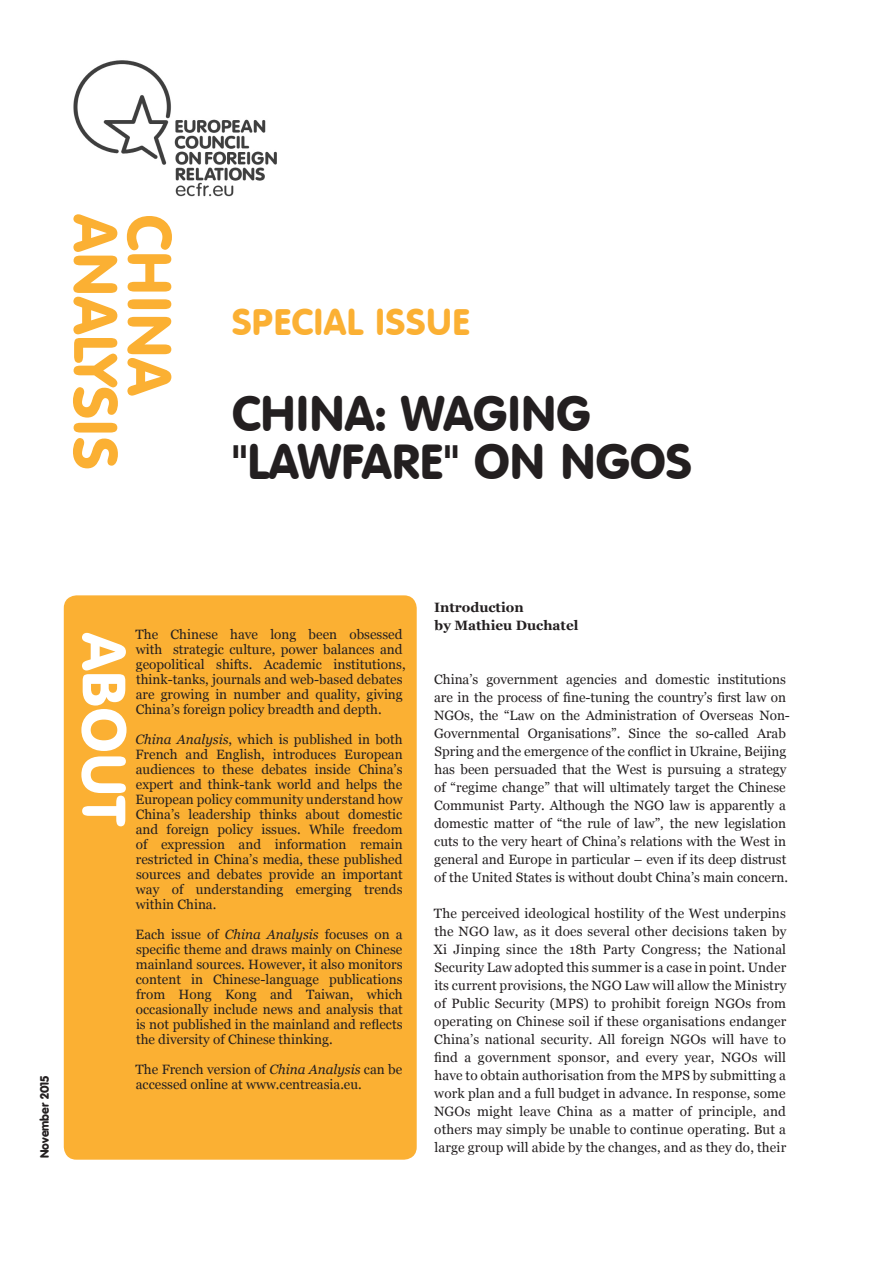
<style>
.page{position:relative;width:893px;height:1263px;background:#fff}
.page>*{position:absolute;margin:0;border:0;box-sizing:border-box;transform-origin:0 0}
.t1{font:60px "VAG Rounded BT";color:#fbb033}
.t2{font:60px "VAG Rounded BT";color:#fff}
.t3{font:48px/48px "VAG Rounded BT";letter-spacing:-.01em;color:#231f20}
.t4{font:36px "VAG Rounded BT";color:#fbb033}
.t5{font:13.5px/18px "Georgia";color:#231f20}
.t6{font:700 13.5px "Georgia";color:#231f20}
.t7{font:900 12px "VAG Rounded Std";color:#231f20}
.s1{font-style:italic}
</style>
<div class="page">
<div style="left:64px;top:595px;width:353px;height:565px;background:#fbb033;border-radius:13px"></div>
<img style="left:73px;top:60px;width:204px;height:137px">
<p class="t1" style="left:133px;top:214px;width:257px;rotate:90deg">ANALYSIS</p>
<p class="t1" style="left:187px;top:214px;width:183px;rotate:90deg">CHINA</p>
<p class="t4" style="left:232px;top:299px;width:240px">SPECIAL ISSUE</p>
<p class="t3" style="left:232px;top:389px;width:462px">CHINA: WAGING "LAWFARE" ON NGOS</p>
<p class="t7" style="left:37px;top:1158px;width:84px;rotate:-90deg">November 2015</p>
<p class="t2" style="left:142px;top:633px;width:196px;rotate:90deg">ABOUT</p>
<p class="t5" style="left:136px;top:626px;width:272px;line-height:15px">The Chinese have long been obsessed with strategic culture, power balances and geopolitical shifts. Academic institutions, think-tanks, journals and web-based debates are growing in number and quality, giving China’s foreign policy breadth and depth.</p>
<p class="t5" style="left:135px;top:731px;width:269px;line-height:15px;text-align:justify"><span class="s1">China Analysis</span>, which is published in both French and English, introduces European audiences to these debates inside China’s expert and think-tank world and helps the European policy community understand how China’s leadership thinks about domestic and foreign policy issues. While freedom of expression and information remain restricted in China’s media, these published sources and debates provide an important way of understanding emerging trends within China.</p>
<p class="t5" style="left:136px;top:926px;width:269px;line-height:15px;text-align:justify">Each issue of <span class="s1">China Analysis</span> focuses on a specific theme and draws mainly on Chinese mainland sources. However, it also monitors content in Chinese-language publications from Hong Kong and Taiwan, which occasionally include news and analysis that is not published in the mainland and reflects the diversity of Chinese thinking.</p>
<p class="t5" style="left:136px;top:1061px;width:268px;line-height:15px">The French version of <span class="s1">China Analysis</span> can be accessed online at www.centreasia.eu.</p>
<p class="t6" style="left:434px;top:597px;width:91px">Introduction</p>
<p class="t6" style="left:435px;top:615px;width:145px">by Mathieu Duchatel</p>
<p class="t5" style="left:434px;top:670px;width:357px">China’s government agencies and domestic institutions are in the process of fine-tuning the country’s first law on NGOs, the “Law on the Administration of Overseas Non-Governmental Organisations”. Since the so-called Arab Spring and the emergence of the conflict in Ukraine, Beijing has been persuaded that the West is pursuing a strategy of “regime change” that will ultimately target the Chinese Communist Party. Although the NGO law is apparently a domestic matter of “the rule of law”, the new legislation cuts to the very heart of China’s relations with the West in general and Europe in particular – even if its deep distrust of the United States is without doubt China’s main concern.</p>
<p class="t5" style="left:433px;top:904px;width:354px;text-align:justify">The perceived ideological hostility of the West underpins the NGO law, as it does several other decisions taken by Xi Jinping since the 18th Party Congress; the National Security Law adopted this summer is a case in point. Under its current provisions, the NGO Law will allow the Ministry of Public Security (MPS) to prohibit foreign NGOs from operating on Chinese soil if these organisations endanger China’s national security. All foreign NGOs will have to find a government sponsor, and every year, NGOs will have to obtain authorisation from the MPS by submitting a work plan and a full budget in advance. In response, some NGOs might leave China as a matter of principle, and others may simply be unable to continue operating. But a large group will abide by the changes, and as they do, their</p>
</div>
